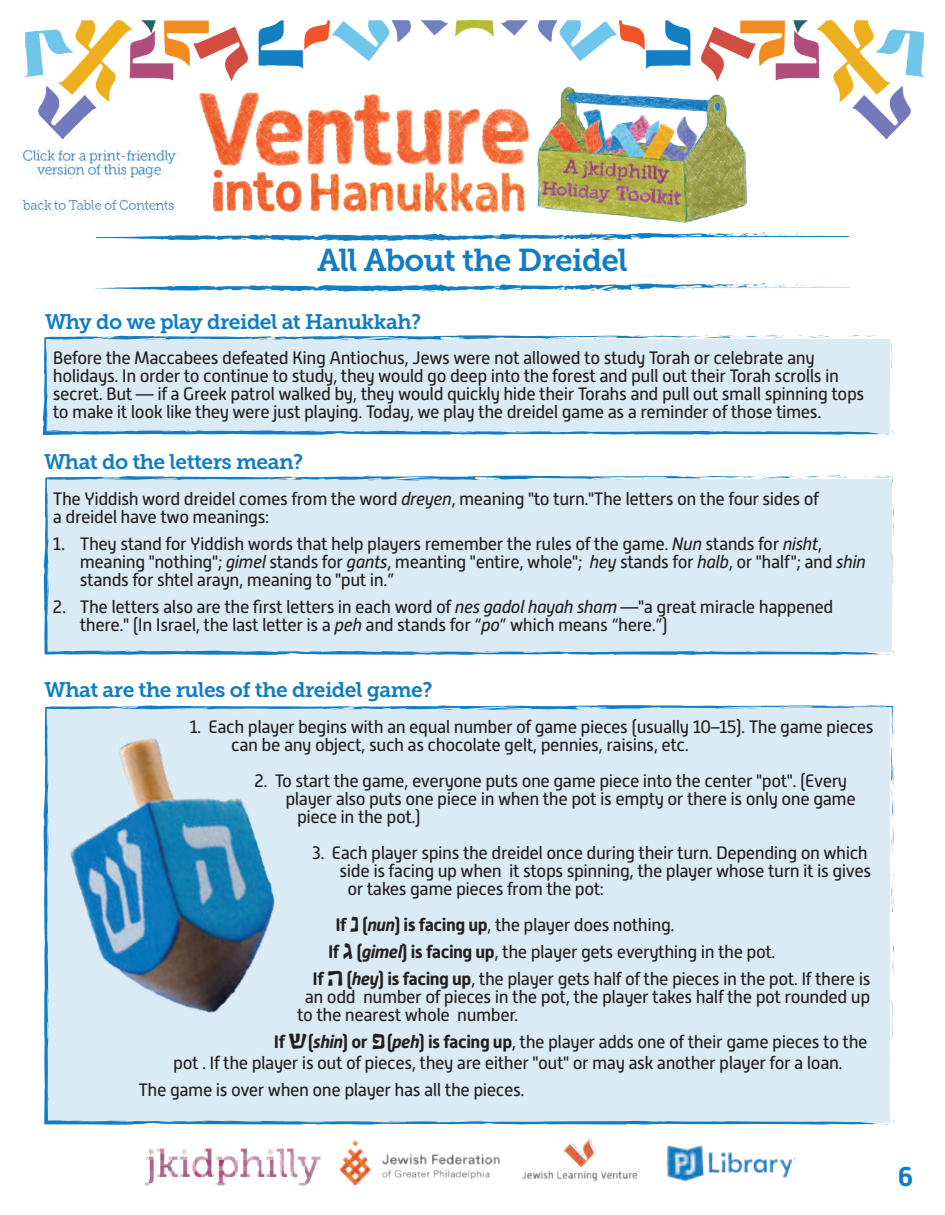
<style>
.page{position:relative;width:945px;height:1215px;background:#fff}
.page>*{position:absolute;margin:0;border:0;box-sizing:border-box;transform-origin:0 0}
.t1{font:31.5px "Museo Slab 700";letter-spacing:-.025em;color:#127dc2}
.t2{font:700 27px "Alwyn New";color:#107dc2}
.t3{font:21px "Museo Slab 700";letter-spacing:-.025em;color:#107dc2}
.t4{font:18px/18px "Alwyn New";letter-spacing:-.025em;color:#231f20}
.s1{font-style:italic}
.s2{font-weight:700}
.s3{font-family:"Trashim CLM";font-weight:700;font-size:27px}
.s4{font-weight:700;font-style:italic}
</style>
<div class="page">
<img style="left:212px;top:138px;width:536px;height:85px">
<svg style="left:96px;top:283px;width:753px;height:9px"></svg>
<img style="left:479px;top:20px;width:445px;height:118px">
<img style="left:25px;top:20px;width:454px;height:118px">
<svg style="left:891px;top:340px;width:1px;height:30px"></svg>
<svg style="left:43px;top:335px;width:834px;height:100px"></svg>
<svg style="left:95px;top:338px;width:14px;height:1px"></svg>
<svg style="left:626px;top:335px;width:205px;height:4px"></svg>
<svg style="left:536px;top:336px;width:45px;height:3px"></svg>
<svg style="left:339px;top:335px;width:16px;height:4px"></svg>
<svg style="left:873px;top:430px;width:20px;height:5px"></svg>
<svg style="left:96px;top:232px;width:753px;height:10px"></svg>
<svg style="left:893px;top:943px;width:1px;height:34px"></svg>
<svg style="left:893px;top:872px;width:1px;height:35px"></svg>
<div style="left:44px;top:705px;width:849px;height:420px;background:#dbebf5"></div>
<svg style="left:112px;top:707px;width:19px;height:1px"></svg>
<svg style="left:891px;top:722px;width:4px;height:132px"></svg>
<svg style="left:825px;top:705px;width:68px;height:9px"></svg>
<svg style="left:739px;top:707px;width:26px;height:2px"></svg>
<svg style="left:440px;top:705px;width:22px;height:5px"></svg>
<svg style="left:884px;top:1117px;width:10px;height:8px"></svg>
<svg style="left:892px;top:555px;width:1px;height:29px"></svg>
<svg style="left:893px;top:507px;width:1px;height:28px"></svg>
<div style="left:44px;top:475px;width:840px;height:180px;background:#dbebf5"></div>
<svg style="left:100px;top:478px;width:15px;height:2px"></svg>
<svg style="left:742px;top:475px;width:152px;height:11px"></svg>
<svg style="left:677px;top:476px;width:59px;height:3px"></svg>
<svg style="left:578px;top:476px;width:50px;height:4px"></svg>
<svg style="left:365px;top:476px;width:18px;height:5px"></svg>
<svg style="left:886px;top:648px;width:8px;height:7px"></svg>
<div style="left:46px;top:339px;width:844px;height:95px;background:#dbebf5"></div>
<img style="left:43px;top:708px;width:283px;height:338px">
<img style="left:339px;top:1138px;width:457px;height:48px">
<img style="left:144px;top:1148px;width:177px;height:38px">
<img style="left:20px;top:148px;width:159px;height:31px">
<img style="left:18px;top:197px;width:157px;height:18px">
<h1 class="t1" style="left:317px;top:243px;width:312px">All About the Dreidel</h1>
<p class="t3" style="left:45px;top:310px;width:378px">Why do we play dreidel at Hanukkah?</p>
<p class="t4" style="left:53px;top:349px;width:813px">Before the Maccabees defeated King Antiochus, Jews were not allowed to study Torah or celebrate any holidays. In order to continue to study, they would go deep into the forest and pull out their Torah scrolls in secret. But — if a Greek patrol walked by, they would quickly hide their Torahs and pull out small spinning tops to make it look like they were just playing. Today, we play the dreidel game as a reminder of those times.</p>
<p class="t3" style="left:44px;top:450px;width:261px">What do the letters mean?</p>
<p class="t4" style="left:53px;top:490px;width:767px">The Yiddish word dreidel comes from the word <span class="s1">dreyen</span>, meaning "to turn."The letters on the four sides of a dreidel have two meanings:</p>
<p class="t4" style="left:80px;top:535px;width:787px;text-indent:-27px">1. They stand for Yiddish words that help players remember the rules of the game. <span class="s1">Nun</span> stands for <span class="s1">nisht</span>, meaning "nothing"; <span class="s1">gimel</span> stands for <span class="s1">gants</span>, meanting "entire, whole"; <span class="s1">hey</span> stands for <span class="s1">halb</span>, or "half"; and <span class="s1">shin </span>stands for shtel arayn, meaning to "put in.”</p>
<p class="t4" style="left:80px;top:598px;width:755px;text-indent:-27px">2. The letters also are the first letters in each word of <span class="s1">nes gadol hayah sham</span> —"a great miracle happened there." (In Israel, the last letter is a <span class="s1">peh</span> and stands for “<span class="s1">po</span>” which means “here.”)</p>
<p class="t3" style="left:45px;top:678px;width:389px">What are the rules of the dreidel game?</p>
<p class="t4" style="left:231px;top:718px;width:644px;text-indent:-42px">1. Each player begins with an equal number of game pieces (usually 10–15). The game pieces can be any object, such as chocolate gelt, pennies, raisins, etc.</p>
<p class="t4" style="left:254px;top:772px;width:594px">2. To start the game, everyone puts one game piece into the center "pot". (Every</p>
<p class="t4" style="left:285px;top:790px;width:572px">player also puts one piece in when the pot is empty or there is only one game</p>
<p class="t4" style="left:297px;top:808px;width:125px">piece in the pot.)</p>
<p class="t4" style="left:313px;top:844px;width:557px">3. Each player spins the dreidel once during their turn. Depending on which</p>
<p class="t4" style="left:340px;top:862px;width:533px">side is facing up when it stops spinning, the player whose turn it is gives</p>
<p class="t4" style="left:347px;top:880px;width:258px">or takes game pieces from the pot:</p>
<p class="t4" style="left:335px;top:916px;width:341px"><span class="s2">If</span> <span class="s3">נ</span> <span class="s2">)</span><span class="s4">nun</span><span class="s2">) is facing up</span>, the player does nothing.</p>
<p class="t4" style="left:328px;top:943px;width:449px"><span class="s2">If</span> <span class="s3">ג</span> <span class="s2">)</span><span class="s4">gimel</span><span class="s2">) is facing up</span>, the player gets everything in the pot.</p>
<p class="t4" style="left:313px;top:970px;width:560px"><span class="s2">If</span> <span class="s3">ה</span> <span class="s2">)</span><span class="s4">hey</span><span class="s2">) is facing up</span>, the player gets half of the pieces in the pot. If there is</p>
<p class="t4" style="left:297px;top:988px;width:575px;text-indent:8px">an odd number of pieces in the pot, the player takes half the pot rounded up to the nearest whole number.</p>
<p class="t4" style="left:173px;top:1031px;width:696px;line-height:21px;text-indent:101px"><span class="s2">If</span> <span class="s3">ש</span><span class="s2">)</span><span class="s4">shin</span><span class="s2">) or</span> <span class="s3">פ</span><span class="s2">)</span><span class="s4">peh</span><span class="s2">) is facing up</span>, the player adds one of their game pieces to the pot . If the player is out of pieces, they are either "out" or may ask another player for a loan.</p>
<p class="t4" style="left:138px;top:1081px;width:388px">The game is over when one player has all the pieces.</p>
<h2 class="t2" style="left:898px;top:1161px;width:17px">6</h2>
</div>
